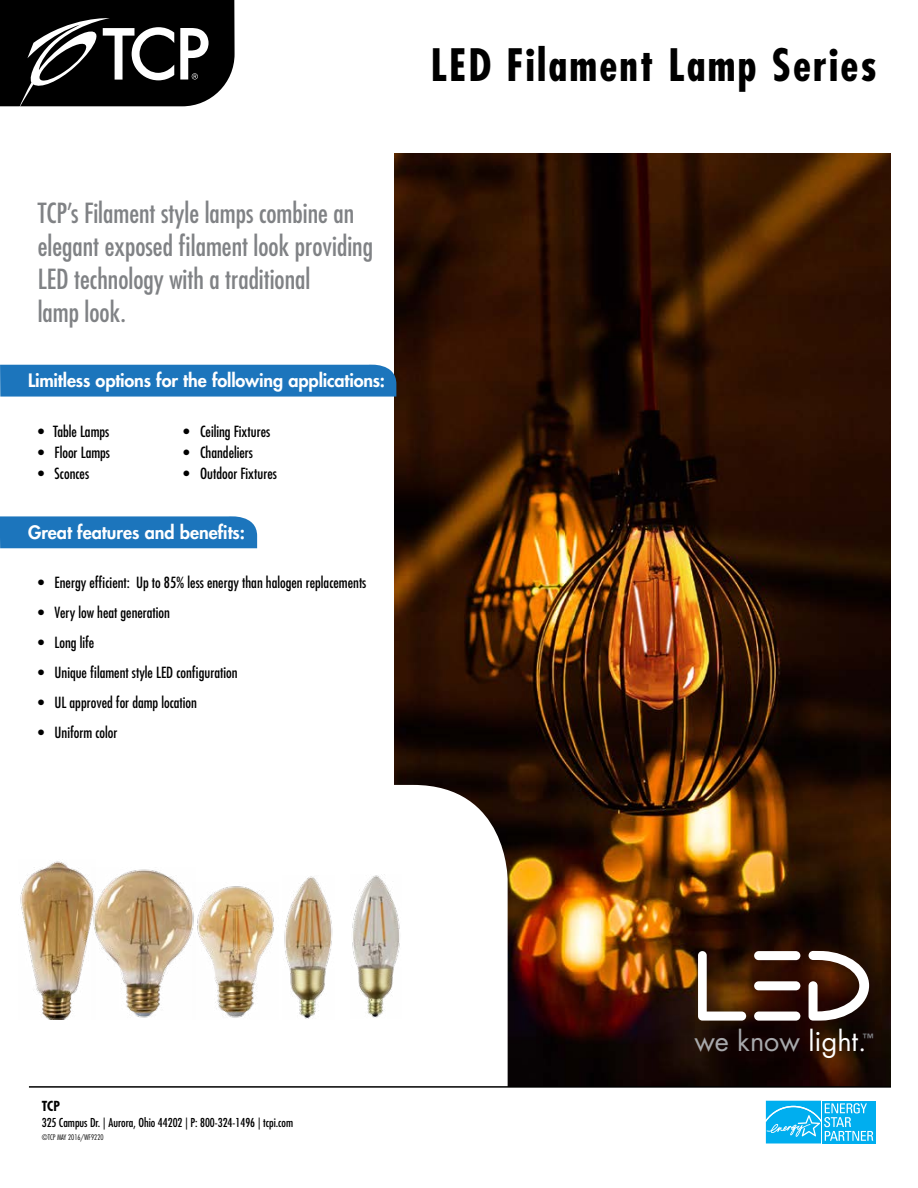
<style>
.page{position:relative;width:918px;height:1188px;background:#fff}
.page>*{position:absolute;margin:0;border:0;box-sizing:border-box;transform-origin:0 0}
.t1{font:700 condensed 43.5px "Futura Std";letter-spacing:.05em;color:#000}
.t2{font:condensed 27px/33px "Futura Std";color:#808285}
.t3{font:27px "Futura Std";color:#a7a9ac}
.t4{font:800 18px "Futura Std";letter-spacing:-.005em;color:#fff}
.t5{font:condensed 15px "Futura Std";color:#000}
.t6{font:700 condensed 13.5px "Futura Std";color:#000}
.t7{font:condensed 12px "Futura Std";color:#000}
.t8{font:800 11.1px "Futura Std";color:#808285}
.t9{font:300 condensed 7.5px "Futura Std";color:#000}
.s1{color:#fff}
</style>
<div class="page">
<img style="left:394px;top:153px;width:497px;height:933px">
<svg style="left:28px;top:785px;width:480px;height:302px"></svg>
<svg style="left:0;top:362px;width:396px;height:35px;background:#3182c2"></svg>
<div style="left:0;top:516px;width:257px;height:32px;background:#1c75bc"></div>
<hr style="left:29px;top:1086px;width:862px;height:2px;background:#000">
<img style="left:20px;top:859px;width:76px;height:160px">
<img style="left:92px;top:867px;width:103px;height:153px">
<img style="left:193px;top:883px;width:85px;height:136px">
<svg style="left:698px;top:951px;width:48px;height:69px"></svg>
<div style="left:754px;top:981px;width:46px;height:9px;background:#fff;border-radius:5px"></div>
<div style="left:754px;top:1012px;width:46px;height:8px;background:#fff;border-radius:5px"></div>
<div style="left:754px;top:951px;width:46px;height:9px;background:#fff;border-radius:5px"></div>
<svg style="left:808px;top:951px;width:61px;height:69px"></svg>
<svg style="left:0;top:0;width:235px;height:107px"></svg>
<svg style="left:765px;top:1100px;width:111px;height:44px;background:#32bef2"></svg>
<img style="left:283px;top:875px;width:51px;height:144px">
<img style="left:351px;top:875px;width:50px;height:144px">
<h2 class="t2" style="left:38px;top:197px;width:337px">TCP’s Filament style lamps combine an elegant exposed filament look providing<br>LED technology with a traditional<br>lamp look.</h2>
<p class="t4" style="left:28px;top:369px;width:358px">Limitless options for the following applications:</p>
<p class="t5" style="left:38px;top:422px;width:73px">• Table Lamps</p>
<p class="t5" style="left:38px;top:443px;width:74px">• Floor Lamps</p>
<p class="t5" style="left:38px;top:464px;width:53px">• Sconces</p>
<p class="t5" style="left:184px;top:422px;width:88px">• Ceiling Fixtures</p>
<p class="t5" style="left:184px;top:443px;width:71px">• Chandeliers</p>
<p class="t5" style="left:184px;top:464px;width:95px">• Outdoor Fixtures</p>
<p class="t4" style="left:28px;top:520px;width:219px">Great features and benefits:</p>
<p class="t5" style="left:38px;top:574px;width:330px">• Energy efficient: Up to 85% less energy than halogen replacements</p>
<p class="t5" style="left:38px;top:604px;width:134px">• Very low heat generation</p>
<p class="t5" style="left:38px;top:634px;width:58px">• Long life</p>
<p class="t5" style="left:38px;top:664px;width:201px">• Unique filament style LED configuration</p>
<p class="t5" style="left:38px;top:694px;width:161px">• UL approved for damp location</p>
<p class="t5" style="left:38px;top:724px;width:81px">• Uniform color</p>
<h1 class="t1" style="left:431px;top:38px;width:448px">LED Filament Lamp Series</h1>
<p class="t6" style="left:42px;top:1097px;width:20px">TCP</p>
<p class="t7" style="left:42px;top:1116px;width:253px">325 Campus Dr. | Aurora, Ohio 44202 | P: 800-324-1496 | tcpi.com</p>
<p class="t9" style="left:42px;top:1133px;width:63px">©TCP MAY 2016/WF9220</p>
<h2 class="t3" style="left:694px;top:1024px;width:174px">we know <span class="s1">light.</span></h2>
<p class="t8" style="left:862px;top:1031px;width:13px">™</p>
</div>
